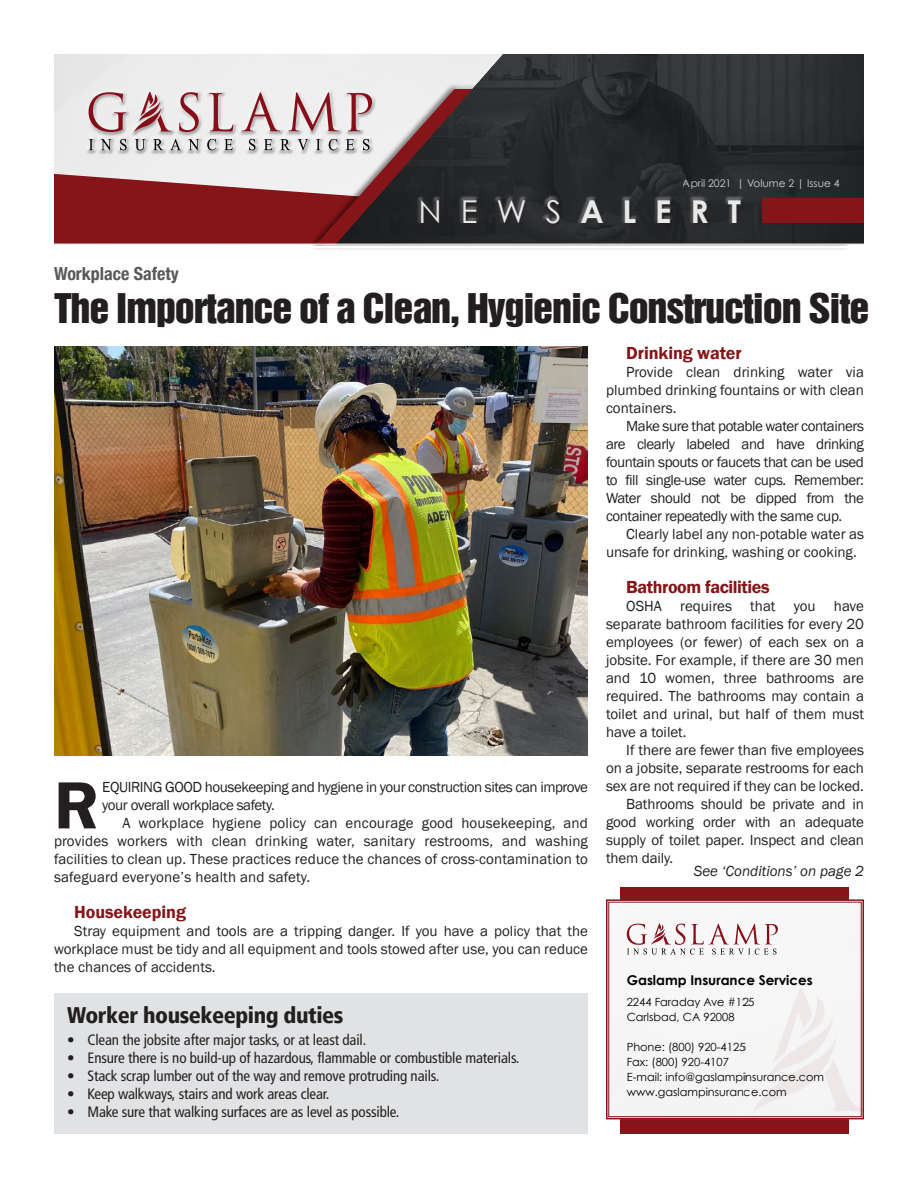
<style>
.page{position:relative;width:918px;height:1188px;background:#fff}
.page>*{position:absolute;margin:0;border:0;box-sizing:border-box;transform-origin:0 0}
.t1{font:600 69px "Franklin Gothic";color:#231f20}
.t2{font:37.5px "Helvetica Inserat";letter-spacing:-.03em;color:#231f20;scale:1.07 1}
.t3{font:700 31.5px "Century Gothic";letter-spacing:.6em;color:#fff}
.t4{font:900 condensed 22.5px "Frutiger LT";letter-spacing:-.02em;color:#231f20}
.t5{font:600 18px "Franklin Gothic";letter-spacing:-.005em;color:#851518}
.t6{font:700 condensed 18px "Helvetica Neue";color:#57585a}
.t7{font:15px/18px "Franklin Gothic";color:#231f20;text-align:justify}
.t8{font:condensed 15px "Frutiger LT";letter-spacing:-.01em;color:#231f20}
.t9{font:15px/18px "Franklin Gothic";letter-spacing:-.03em;color:#231f20}
.t10{font:italic 15px "Franklin Gothic";color:#231f20}
.t11{font:700 13.5px "Century Gothic";color:#000}
.t12{font:11.25px/15px "Century Gothic";color:#000}
.t13{font:10.5px "Century Gothic";color:#fff}
.s1{font-weight:400}
</style>
<div class="page">
<svg style="left:54px;top:174px;width:256px;height:70px;background:#933335"></svg>
<div style="left:310px;top:83px;width:539px;height:168px;background:#231f20;opacity:.75"></div>
<svg style="left:316px;top:156px;width:20px;height:88px;fill:#851518"></svg>
<svg style="left:336px;top:54px;width:528px;height:190px;background:#444143"></svg>
<hr style="left:54px;top:246px;width:810px;height:2px;background:#fff">
<hr style="left:54px;top:244px;width:810px;height:1px;background:#fff">
<div style="left:416px;top:194px;width:328px;height:32px;background:#fff;opacity:.75"></div>
<div style="left:417px;top:197px;width:329px;height:32px;background:#231f20;opacity:.75"></div>
<div style="left:762px;top:199px;width:102px;height:24px;background:#851518"></div>
<div style="left:621px;top:888px;width:228px;height:246px;background:#851518"></div>
<div style="left:606px;top:899px;width:258px;height:221px;background:#f6f6f6"></div>
<div style="left:608px;top:902px;width:254px;height:215px;border:1px solid #851518"></div>
<svg style="left:627px;top:923px;width:151px;height:32px;background:#e0d0d2"></svg>
<img style="left:746px;top:985px;width:118px;height:133px">
<div style="left:83px;top:87px;width:292px;height:66px;background:#eee"></div>
<div style="left:85px;top:90px;width:293px;height:66px;background:#231f20;opacity:.75"></div>
<svg style="left:288px;top:92px;width:51px;height:39px"></svg>
<svg style="left:89px;top:92px;width:37px;height:40px"></svg>
<svg style="left:242px;top:92px;width:38px;height:39px"></svg>
<svg style="left:347px;top:93px;width:25px;height:38px"></svg>
<svg style="left:179px;top:92px;width:21px;height:40px"></svg>
<svg style="left:209px;top:93px;width:24px;height:39px"></svg>
<svg style="left:134px;top:92px;width:38px;height:40px"></svg>
<svg style="left:280px;top:139px;width:10px;height:11px"></svg>
<svg style="left:153px;top:139px;width:10px;height:11px"></svg>
<svg style="left:188px;top:139px;width:11px;height:11px"></svg>
<svg style="left:101px;top:139px;width:11px;height:11px"></svg>
<svg style="left:264px;top:139px;width:8px;height:11px"></svg>
<svg style="left:224px;top:139px;width:9px;height:11px"></svg>
<svg style="left:346px;top:139px;width:8px;height:11px"></svg>
<svg style="left:135px;top:139px;width:10px;height:11px"></svg>
<svg style="left:249px;top:138px;width:7px;height:12px"></svg>
<svg style="left:363px;top:138px;width:7px;height:12px"></svg>
<svg style="left:120px;top:138px;width:7px;height:12px"></svg>
<svg style="left:170px;top:139px;width:11px;height:11px"></svg>
<svg style="left:206px;top:139px;width:10px;height:11px"></svg>
<svg style="left:328px;top:139px;width:10px;height:11px"></svg>
<svg style="left:298px;top:139px;width:10px;height:11px"></svg>
<svg style="left:316px;top:139px;width:4px;height:11px"></svg>
<svg style="left:89px;top:139px;width:4px;height:11px"></svg>
<div style="left:54px;top:993px;width:534px;height:141px;background:#e1e2e4"></div>
<img style="left:54px;top:347px;width:534px;height:409px">
<p class="t13" style="left:683px;top:177px;width:158px">April 2021 | Volume 2 | Issue 4</p>
<h3 class="t3" style="left:419px;top:192px;width:324px"><span class="s1">NEWS</span>ALERT</h3>
<p class="t6" style="left:54px;top:259px;width:126px">Workplace Safety</p>
<h2 class="t2" style="left:54px;top:286px;width:764px">The Importance of a Clean, Hygienic Construction Site</h2>
<h1 class="t1" style="left:54px;top:763px;width:47px">R</h1>
<p class="t9" style="left:102px;top:779px;width:487px">EQUIRING GOOD housekeeping and hygiene in your construction sites can improve your overall workplace safety.</p>
<p class="t7" style="left:54px;top:815px;width:536px;text-indent:69px">A workplace hygiene policy can encourage good housekeeping, and provides workers with clean drinking water, sanitary restrooms, and washing facilities to clean up. These practices reduce the chances of cross-contamination to safeguard everyone’s health and safety.</p>
<p class="t5" style="left:74px;top:901px;width:113px">Housekeeping</p>
<p class="t7" style="left:54px;top:923px;width:536px;text-indent:20px">Stray equipment and tools are a tripping danger. If you have a policy that the workplace must be tidy and all equipment and tools stowed after use, you can reduce the chances of accidents.</p>
<h3 class="t4" style="left:67px;top:1002px;width:278px">Worker housekeeping duties</h3>
<p class="t8" style="left:67px;top:1031px;width:301px">• Clean the jobsite after major tasks, or at least dail.</p>
<p class="t8" style="left:67px;top:1049px;width:454px">• Ensure there is no build-up of hazardous, flammable or combustible materials.</p>
<p class="t8" style="left:67px;top:1067px;width:374px">• Stack scrap lumber out of the way and remove protruding nails.</p>
<p class="t8" style="left:67px;top:1085px;width:264px">• Keep walkways, stairs and work areas clear.</p>
<p class="t8" style="left:67px;top:1103px;width:334px">• Make sure that walking surfaces are as level as possible.</p>
<p class="t5" style="left:626px;top:342px;width:117px">Drinking water</p>
<p class="t7" style="left:606px;top:364px;width:260px;text-indent:20px">Provide clean drinking water via plumbed drinking fountains or with clean containers.</p>
<p class="t7" style="left:606px;top:418px;width:260px;text-indent:20px">Make sure that potable water containers are clearly labeled and have drinking fountain spouts or faucets that can be used to fill single-use water cups. Remember:<br>Water should not be dipped from the container repeatedly with the same cup.</p>
<p class="t7" style="left:606px;top:526px;width:260px;text-indent:20px">Clearly label any non-potable water as unsafe for drinking, washing or cooking.</p>
<p class="t5" style="left:626px;top:576px;width:145px">Bathroom facilities</p>
<p class="t7" style="left:606px;top:598px;width:260px;text-indent:20px">OSHA requires that you have separate bathroom facilities for every 20 employees (or fewer) of each sex on a jobsite. For example, if there are 30 men and 10 women, three bathrooms are required. The bathrooms may contain a toilet and urinal, but half of them must have a toilet.</p>
<p class="t7" style="left:626px;top:742px;width:239px">If there are fewer than five employees</p>
<p class="t7" style="left:606px;top:760px;width:260px">on a jobsite, separate restrooms for each</p>
<p class="t7" style="left:606px;top:778px;width:260px">sex are not required if they can be locked.</p>
<p class="t7" style="left:626px;top:796px;width:239px">Bathrooms should be private and in</p>
<p class="t7" style="left:606px;top:814px;width:260px">good working order with an adequate</p>
<p class="t7" style="left:606px;top:832px;width:260px">supply of toilet paper. Inspect and clean</p>
<p class="t7" style="left:606px;top:850px;width:69px">them daily.</p>
<p class="t10" style="left:694px;top:862px;width:172px">See ‘Conditions’ on page 2</p>
<p class="t11" style="left:627px;top:971px;width:188px">Gaslamp Insurance Services</p>
<p class="t12" style="left:627px;top:995px;width:129px">2244 Faraday Ave #125<br>Carlsbad, CA 92008</p>
<p class="t12" style="left:627px;top:1040px;width:199px">Phone: (800) 920-4125<br>Fax: (800) 920-4107<br>E-mail: info@gaslampinsurance.com www.gaslampinsurance.com</p>
</div>
